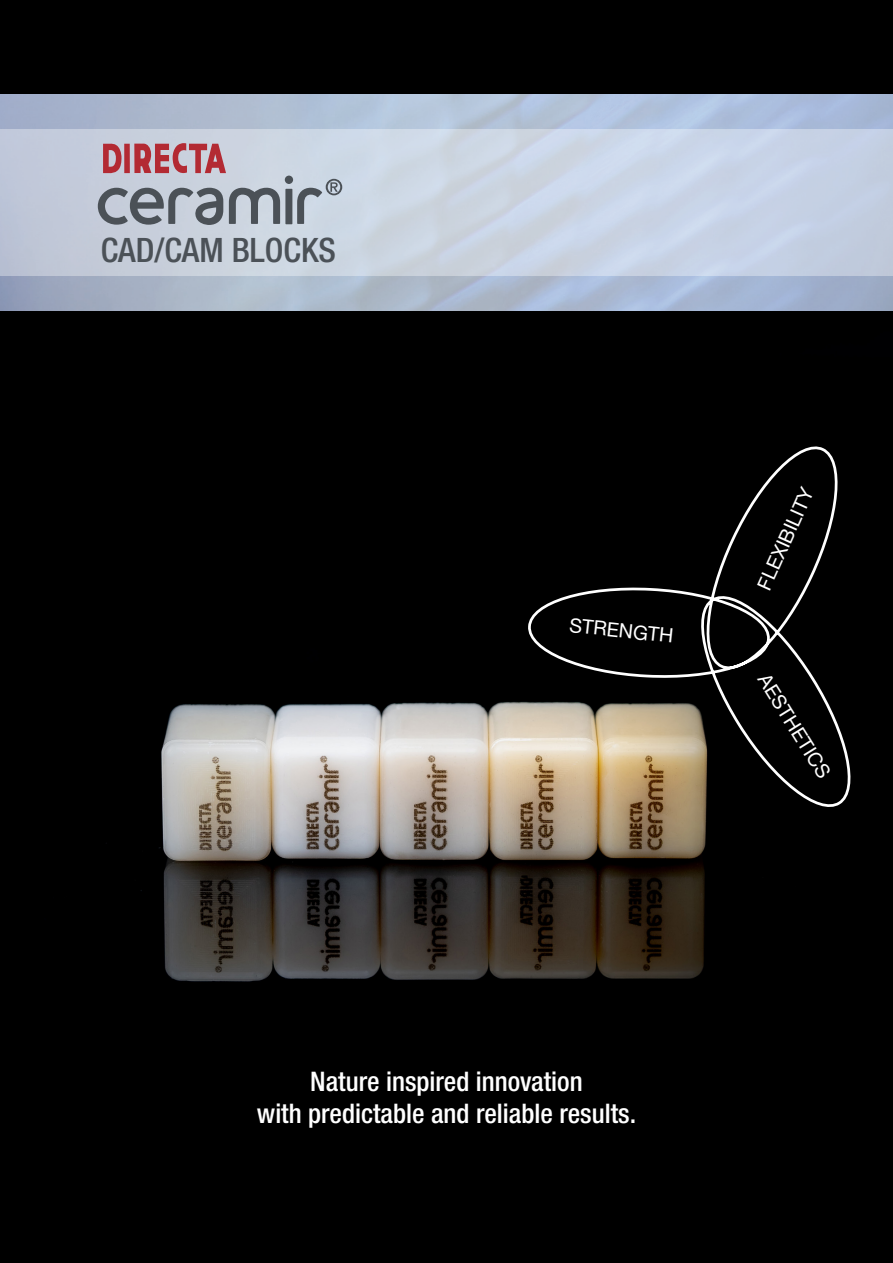
<style>
.page{position:relative;width:893px;height:1263px;background:#000}
.page>*{position:absolute;margin:0;border:0;box-sizing:border-box;transform-origin:0 0}
.t1{font:500 condensed 33.75px "Helvetica Neue LT Std";color:#4b5157}
.t2{font:500 condensed 27px/32.4px "Helvetica Neue LT Std";color:#fff;text-align:center}
.t3{font:19.8px "Helvetica Neue LT Std";color:#fff}
</style>
<div class="page">
<img style="left:0;top:94px;width:893px;height:888px">
<div style="left:0;top:130px;width:893px;height:146px;background:#c9d3e3"></div>
<div style="left:285px;top:189px;width:7px;height:35px;background:#4b5157"></div>
<svg style="left:229px;top:188px;width:51px;height:36px"></svg>
<svg style="left:98px;top:188px;width:125px;height:37px"></svg>
<div style="left:285px;top:176px;width:8px;height:8px;background:#4b5157;border-radius:50%"></div>
<svg style="left:297px;top:179px;width:45px;height:45px"></svg>
<svg style="left:103px;top:143px;width:19px;height:31px"></svg>
<div style="left:124px;top:144px;width:6px;height:29px;background:#b32a33"></div>
<svg style="left:134px;top:143px;width:92px;height:30px"></svg>
<svg style="left:528px;top:446px;width:322px;height:361px"></svg>
<p class="t1" style="left:101px;top:230px;width:237px">CAD/CAM BLOCKS</p>
<p class="t3" style="left:571px;top:613px;width:106px;rotate:6deg">STRENGTH</p>
<p class="t3" style="left:752px;top:584px;width:112px;rotate:-66deg">FLEXIBILITY</p>
<p class="t3" style="left:773px;top:669px;width:120px;rotate:58deg">AESTHETICS</p>
<p class="t2" style="left:257px;top:1065px;width:381px">Nature inspired innovation<br>with predictable and reliable results.</p>
</div>
